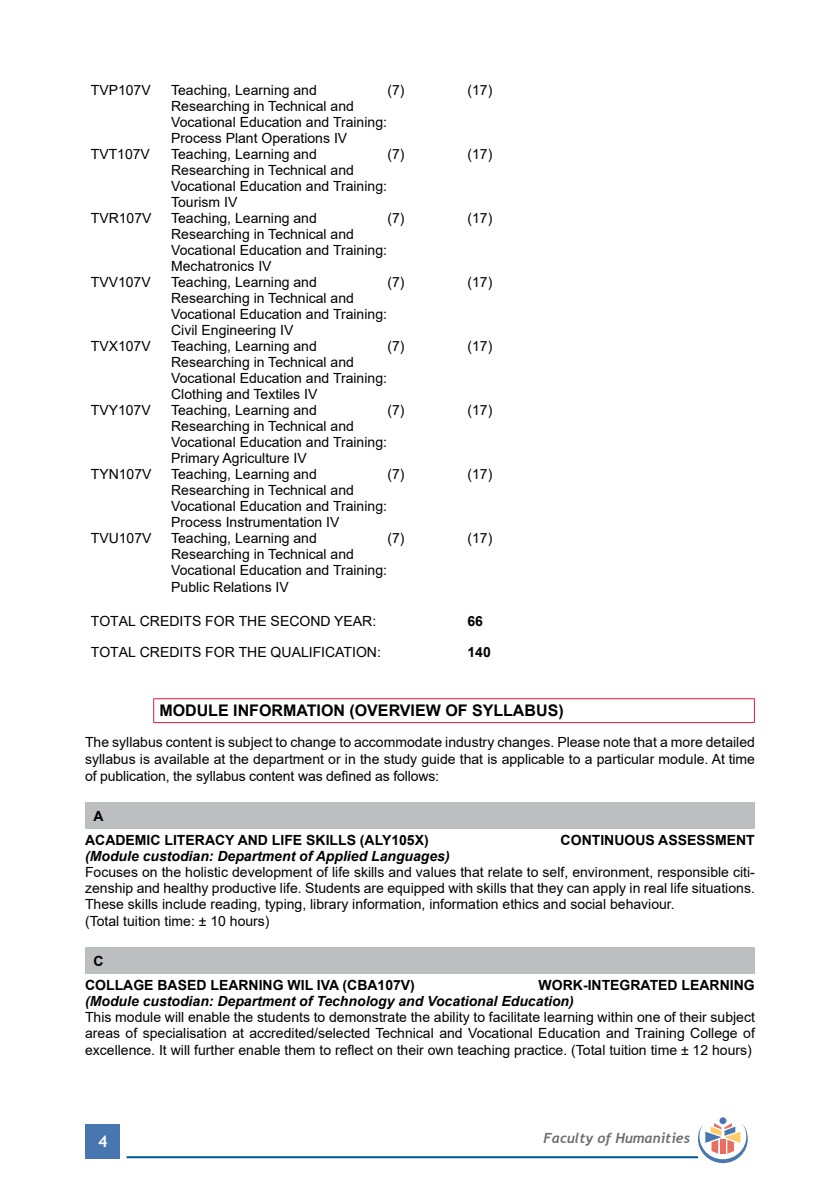
<style>
.page{position:relative;width:840px;height:1191px;background:#fff}
.page>*{position:absolute;margin:0;border:0;box-sizing:border-box;transform-origin:0 0}
.t1{font:700 16px "Arial";color:#000}
.t2{font:700 16px "Trebuchet MS";color:#fff}
.t3{font:14px/16px "Arial";color:#000}
.t4{font:700 14px/24px "Arial";color:#000}
.t5{font:italic 700 14px "Arial";color:#000}
.t6{font:italic 700 14px "Trebuchet";color:#6d6e71}
</style>
<div class="page">
<div style="left:86px;top:1124px;width:34px;height:34px;background:#4777ae"></div>
<hr style="left:126px;top:1156px;width:571px;height:2px;background:#005596">
<div style="left:719px;top:1117px;width:7px;height:7px;background:#4777ae;border-radius:50%"></div>
<svg style="left:697px;top:1123px;width:50px;height:40px"></svg>
<hr style="left:153px;top:698px;width:601px;height:1px;background:#e31837">
<svg style="left:153px;top:699px;width:1px;height:23px"></svg>
<svg style="left:753px;top:699px;width:1px;height:23px"></svg>
<hr style="left:153px;top:722px;width:601px;height:1px;background:#e31837">
<div style="left:85px;top:802px;width:669px;height:27px;background:#bcbec0"></div>
<div style="left:85px;top:947px;width:669px;height:27px;background:#bcbec0"></div>
<p class="t3" style="left:91px;top:82px;width:61px">TVP107V</p>
<p class="t3" style="left:171px;top:82px;width:147px">Teaching, Learning and</p>
<p class="t3" style="left:387px;top:82px;width:19px">(7)</p>
<p class="t3" style="left:467px;top:82px;width:26px">(17)</p>
<p class="t3" style="left:171px;top:98px;width:217px">Researching in Technical and<br>Vocational Education and Training:<br>Process Plant Operations IV</p>
<p class="t3" style="left:91px;top:146px;width:61px">TVT107V</p>
<p class="t3" style="left:171px;top:146px;width:147px">Teaching, Learning and</p>
<p class="t3" style="left:387px;top:146px;width:19px">(7)</p>
<p class="t3" style="left:467px;top:146px;width:26px">(17)</p>
<p class="t3" style="left:171px;top:162px;width:217px">Researching in Technical and<br>Vocational Education and Training:<br>Tourism IV</p>
<p class="t3" style="left:91px;top:210px;width:62px">TVR107V</p>
<p class="t3" style="left:171px;top:210px;width:147px">Teaching, Learning and</p>
<p class="t3" style="left:387px;top:210px;width:19px">(7)</p>
<p class="t3" style="left:467px;top:210px;width:26px">(17)</p>
<p class="t3" style="left:171px;top:226px;width:217px">Researching in Technical and<br>Vocational Education and Training:<br>Mechatronics IV</p>
<p class="t3" style="left:91px;top:274px;width:61px">TVV107V</p>
<p class="t3" style="left:171px;top:274px;width:147px">Teaching, Learning and</p>
<p class="t3" style="left:387px;top:274px;width:19px">(7)</p>
<p class="t3" style="left:467px;top:274px;width:26px">(17)</p>
<p class="t3" style="left:171px;top:290px;width:217px">Researching in Technical and<br>Vocational Education and Training:<br>Civil Engineering IV</p>
<p class="t3" style="left:91px;top:338px;width:61px">TVX107V</p>
<p class="t3" style="left:171px;top:338px;width:147px">Teaching, Learning and</p>
<p class="t3" style="left:387px;top:338px;width:19px">(7)</p>
<p class="t3" style="left:467px;top:338px;width:26px">(17)</p>
<p class="t3" style="left:171px;top:354px;width:217px">Researching in Technical and<br>Vocational Education and Training:<br>Clothing and Textiles IV</p>
<p class="t3" style="left:91px;top:402px;width:61px">TVY107V</p>
<p class="t3" style="left:171px;top:402px;width:147px">Teaching, Learning and</p>
<p class="t3" style="left:387px;top:402px;width:19px">(7)</p>
<p class="t3" style="left:467px;top:402px;width:26px">(17)</p>
<p class="t3" style="left:171px;top:418px;width:217px">Researching in Technical and<br>Vocational Education and Training:<br>Primary Agriculture IV</p>
<p class="t3" style="left:91px;top:466px;width:62px">TYN107V</p>
<p class="t3" style="left:171px;top:466px;width:147px">Teaching, Learning and</p>
<p class="t3" style="left:387px;top:466px;width:19px">(7)</p>
<p class="t3" style="left:467px;top:466px;width:26px">(17)</p>
<p class="t3" style="left:171px;top:482px;width:217px">Researching in Technical and<br>Vocational Education and Training:<br>Process Instrumentation IV</p>
<p class="t3" style="left:91px;top:530px;width:62px">TVU107V</p>
<p class="t3" style="left:171px;top:530px;width:147px">Teaching, Learning and</p>
<p class="t3" style="left:387px;top:530px;width:19px">(7)</p>
<p class="t3" style="left:467px;top:530px;width:26px">(17)</p>
<p class="t3" style="left:171px;top:546px;width:217px">Researching in Technical and<br>Vocational Education and Training:<br>Public Relations IV</p>
<p class="t3" style="left:91px;top:613px;width:287px">TOTAL CREDITS FOR THE SECOND YEAR:</p>
<p class="t4" style="left:467px;top:609px;width:17px">66</p>
<p class="t3" style="left:91px;top:643px;width:291px">TOTAL CREDITS FOR THE QUALIFICATION:</p>
<p class="t4" style="left:467px;top:640px;width:25px">140</p>
<p class="t1" style="left:159px;top:699px;width:405px">MODULE INFORMATION (OVERVIEW OF SYLLABUS)</p>
<p class="t3" style="left:85px;top:733px;width:671px;line-height:16.8px;text-align:justify">The syllabus content is subject to change to accommodate industry changes. Please note that a more detailed syllabus is available at the department or in the study guide that is applicable to a particular module. At time of publication, the syllabus content was defined as follows:</p>
<p class="t4" style="left:85px;top:804px;width:345px;text-indent:8px">A<br>ACADEMIC LITERACY AND LIFE SKILLS (ALY105X)</p>
<p class="t4" style="left:560px;top:828px;width:195px">CONTINUOUS ASSESSMENT</p>
<p class="t5" style="left:85px;top:846px;width:366px">(Module custodian: Department of Applied Languages)</p>
<p class="t3" style="left:85px;top:864px;width:671px">Focuses on the holistic development of life skills and values that relate to self, environment, responsible citi&shy;zenship and healthy productive life. Students are equipped with skills that they can apply in real life situations.<br>These skills include reading, typing, library information, information ethics and social behaviour.<br>(Total tuition time: ± 10 hours)</p>
<p class="t4" style="left:85px;top:949px;width:331px;text-indent:8px">C<br>COLLAGE BASED LEARNING WIL IVA (CBA107V)</p>
<p class="t4" style="left:538px;top:973px;width:217px">WORK-INTEGRATED LEARNING</p>
<p class="t5" style="left:85px;top:991px;width:490px">(Module custodian: Department of Technology and Vocational Education)</p>
<p class="t3" style="left:85px;top:1008px;width:671px;text-align:justify">This module will enable the students to demonstrate the ability to facilitate learning within one of their subject areas of specialisation at accredited/selected Technical and Vocational Education and Training College of excellence. It will further enable them to reflect on their own teaching practice. (Total tuition time ± 12 hours)</p>
<p class="t2" style="left:98px;top:1131px;width:11px">4</p>
<p class="t6" style="left:543px;top:1129px;width:148px">Faculty of Humanities</p>
</div>
